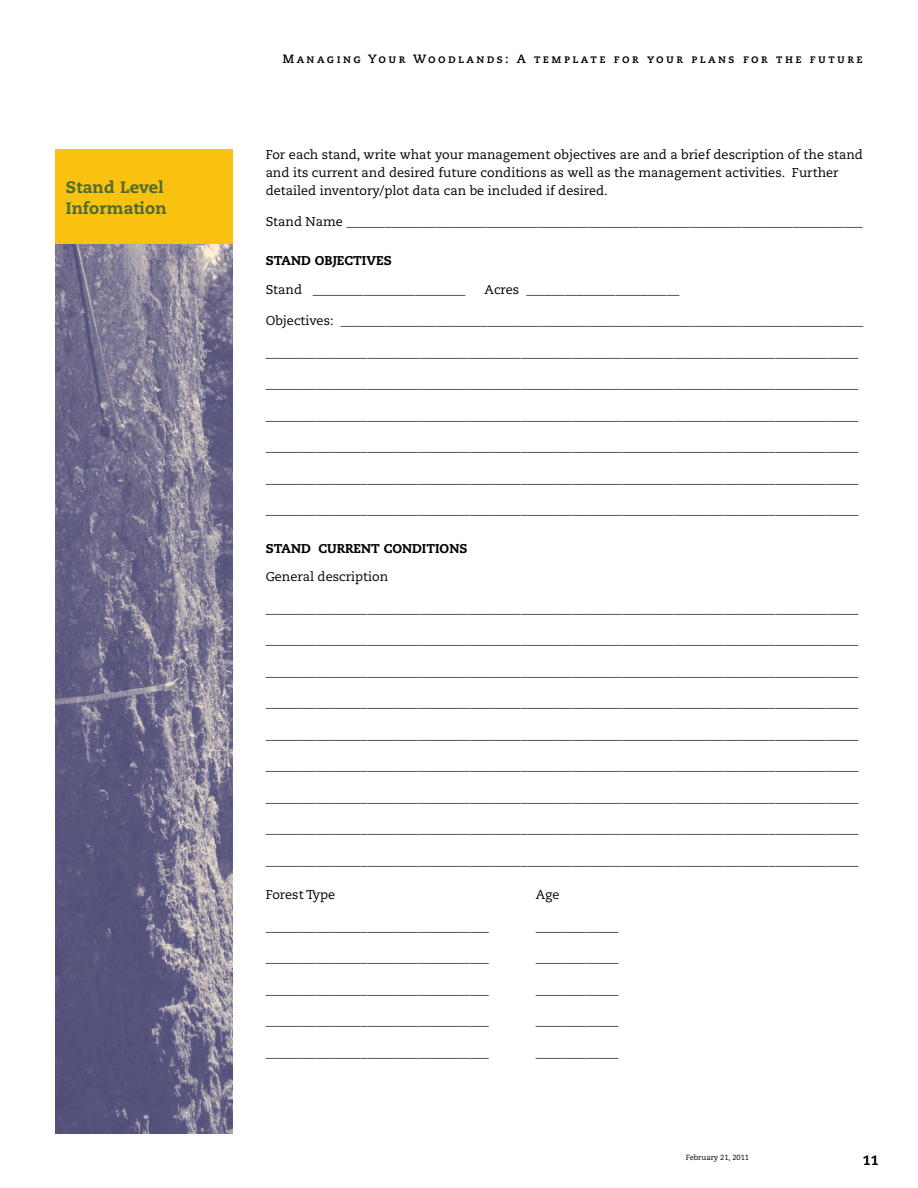
<style>
.page{position:relative;width:918px;height:1188px;background:#fff}
.page>*{position:absolute;margin:0;border:0;box-sizing:border-box;transform-origin:0 0}
.t1{font:800 16.5px/21px "Caecilia";letter-spacing:.01em;color:#4f6b31}
.t2{font:800 13.5px "Caecilia";color:#000}
.t3{font:800 12.75px "Caecilia";color:#000}
.t4{font:12.75px/18px "Caecilia";color:#000}
.t5{font:12px "Caecilia Bold SC";letter-spacing:.2em;color:#000}
.t6{font:7.5px "Caecilia";color:#000}
.s1{font-weight:400}
</style>
<div class="page">
<img style="left:55px;top:244px;width:178px;height:890px">
<div style="left:55px;top:150px;width:178px;height:94px;background:#f9c110"></div>
<p class="t1" style="left:66px;top:177px;width:102px">STAND LEVEL<br>INFORMATION</p>
<p class="t5" style="left:283px;top:52px;width:581px">Managing Your Woodlands: A template for your plans for the future</p>
<p class="t4" style="left:266px;top:146px;width:599px">For each stand, write what your management objectives are and a brief description of the stand and its current and desired future conditions as well as the management activities. Further detailed inventory/plot data can be included if desired.</p>
<p class="t3" style="left:266px;top:214px;width:599px"><span class="s1">Stand Name</span> _________________________________________________________________________________</p>
<p class="t3" style="left:266px;top:252px;width:19px">STAND</p>
<p class="t3" style="left:315px;top:252px;width:32px">OBJECT</p>
<p class="t3" style="left:362px;top:252px;width:23px">IVES</p>
<p class="t3" style="left:266px;top:281px;width:202px"><span class="s1">Stand</span> ________________________</p>
<p class="t3" style="left:485px;top:281px;width:196px"><span class="s1">Acres</span> ________________________</p>
<p class="t3" style="left:266px;top:313px;width:599px"><span class="s1">Objectives:</span> __________________________________________________________________________________</p>
<p class="t3" style="left:266px;top:344px;width:594px">_____________________________________________________________________________________________</p>
<p class="t3" style="left:266px;top:376px;width:594px">_____________________________________________________________________________________________</p>
<p class="t3" style="left:266px;top:407px;width:594px">_____________________________________________________________________________________________</p>
<p class="t3" style="left:266px;top:439px;width:594px">_____________________________________________________________________________________________</p>
<p class="t3" style="left:266px;top:470px;width:594px">_____________________________________________________________________________________________</p>
<p class="t3" style="left:266px;top:502px;width:594px">_____________________________________________________________________________________________</p>
<p class="t3" style="left:266px;top:540px;width:19px">STAND</p>
<p class="t3" style="left:319px;top:540px;width:28px">CURRENT</p>
<p class="t3" style="left:384px;top:540px;width:20px">COND</p>
<p class="t3" style="left:422px;top:540px;width:28px">ITIONS</p>
<p class="t4" style="left:266px;top:568px;width:124px">General description</p>
<p class="t3" style="left:266px;top:600px;width:594px">_____________________________________________________________________________________________</p>
<p class="t3" style="left:266px;top:632px;width:594px">_____________________________________________________________________________________________</p>
<p class="t3" style="left:266px;top:663px;width:594px">_____________________________________________________________________________________________</p>
<p class="t3" style="left:266px;top:695px;width:594px">_____________________________________________________________________________________________</p>
<p class="t3" style="left:266px;top:727px;width:594px">_____________________________________________________________________________________________</p>
<p class="t3" style="left:266px;top:758px;width:594px">_____________________________________________________________________________________________</p>
<p class="t3" style="left:266px;top:790px;width:594px">_____________________________________________________________________________________________</p>
<p class="t3" style="left:266px;top:821px;width:594px">_____________________________________________________________________________________________</p>
<p class="t3" style="left:266px;top:853px;width:594px">_____________________________________________________________________________________________</p>
<p class="t4" style="left:266px;top:886px;width:71px">Forest Type</p>
<p class="t4" style="left:536px;top:886px;width:25px">Age</p>
<p class="t3" style="left:266px;top:918px;width:225px">___________________________________</p>
<p class="t3" style="left:536px;top:918px;width:84px">_____________</p>
<p class="t3" style="left:266px;top:950px;width:225px">___________________________________</p>
<p class="t3" style="left:536px;top:950px;width:84px">_____________</p>
<p class="t3" style="left:266px;top:981px;width:225px">___________________________________</p>
<p class="t3" style="left:536px;top:981px;width:84px">_____________</p>
<p class="t3" style="left:266px;top:1013px;width:225px">___________________________________</p>
<p class="t3" style="left:536px;top:1013px;width:84px">_____________</p>
<p class="t3" style="left:266px;top:1044px;width:225px">___________________________________</p>
<p class="t3" style="left:536px;top:1044px;width:84px">_____________</p>
<p class="t6" style="left:686px;top:1153px;width:65px">February 21, 2011</p>
<p class="t2" style="left:863px;top:1152px;width:17px">11</p>
</div>
